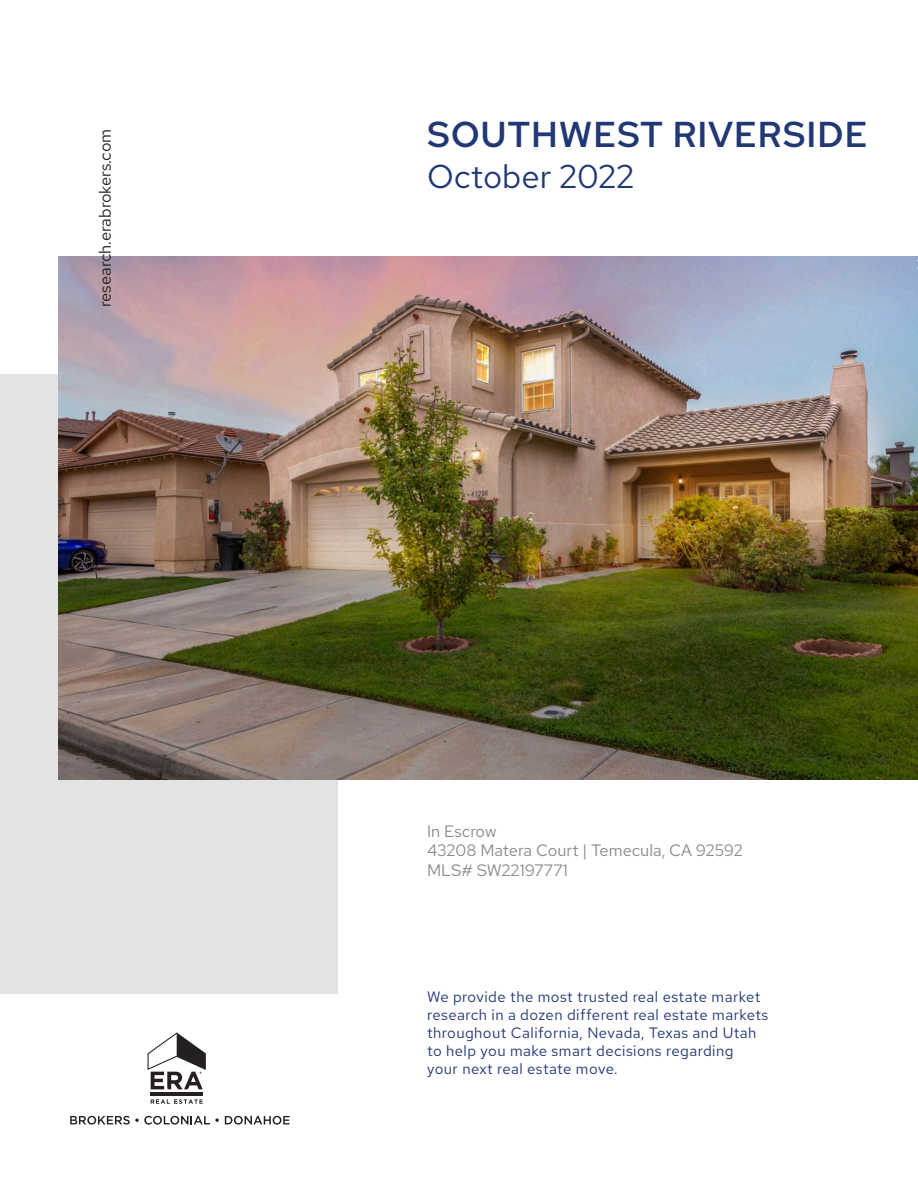
<style>
.page{position:relative;width:918px;height:1188px;background:#fff}
.page>*{position:absolute;margin:0;border:0;box-sizing:border-box;transform-origin:0 0}
.t1{font:500 36px "Red Hat Text";letter-spacing:.02em;color:#223874}
.t2{font:33px "Red Hat Text";color:#223874}
.t3{font:16.5px "Red Hat Text";color:#8d8a89}
.t4{font:16.5px "Red Hat Text";color:#231f20}
.t5{font:15px/18px "Red Hat Text";letter-spacing:.03em;color:#223874}
</style>
<div class="page">
<svg style="left:151px;top:1099px;width:52px;height:5px"></svg>
<hr style="left:151px;top:1093px;width:52px;height:3px;background:#241f21">
<svg style="left:148px;top:1032px;width:58px;height:57px"></svg>
<svg style="left:70px;top:1116px;width:149px;height:9px"></svg>
<svg style="left:225px;top:1116px;width:65px;height:9px"></svg>
<div style="left:0;top:374px;width:338px;height:620px;background:#e2e3e3"></div>
<img style="left:58px;top:256px;width:860px;height:523px">
<p class="t4" style="left:94px;top:307px;width:180px;rotate:-90deg">research.erabrokers.com</p>
<p class="t1" style="left:427px;top:110px;width:442px">SOUTHWEST RIVERSIDE</p>
<h2 class="t2" style="left:427px;top:155px;width:209px">October 2022</h2>
<p class="t3" style="left:427px;top:820px;width:71px">In Escrow</p>
<p class="t3" style="left:427px;top:840px;width:317px">43208 Matera Court | Temecula, CA 92592</p>
<p class="t3" style="left:427px;top:860px;width:142px">MLS# SW22197771</p>
<p class="t5" style="left:427px;top:988px;width:343px">We provide the most trusted real estate market research in a dozen different real estate markets throughout California, Nevada, Texas and Utah to help you make smart decisions regarding<br>your next real estate move.</p>
</div>
